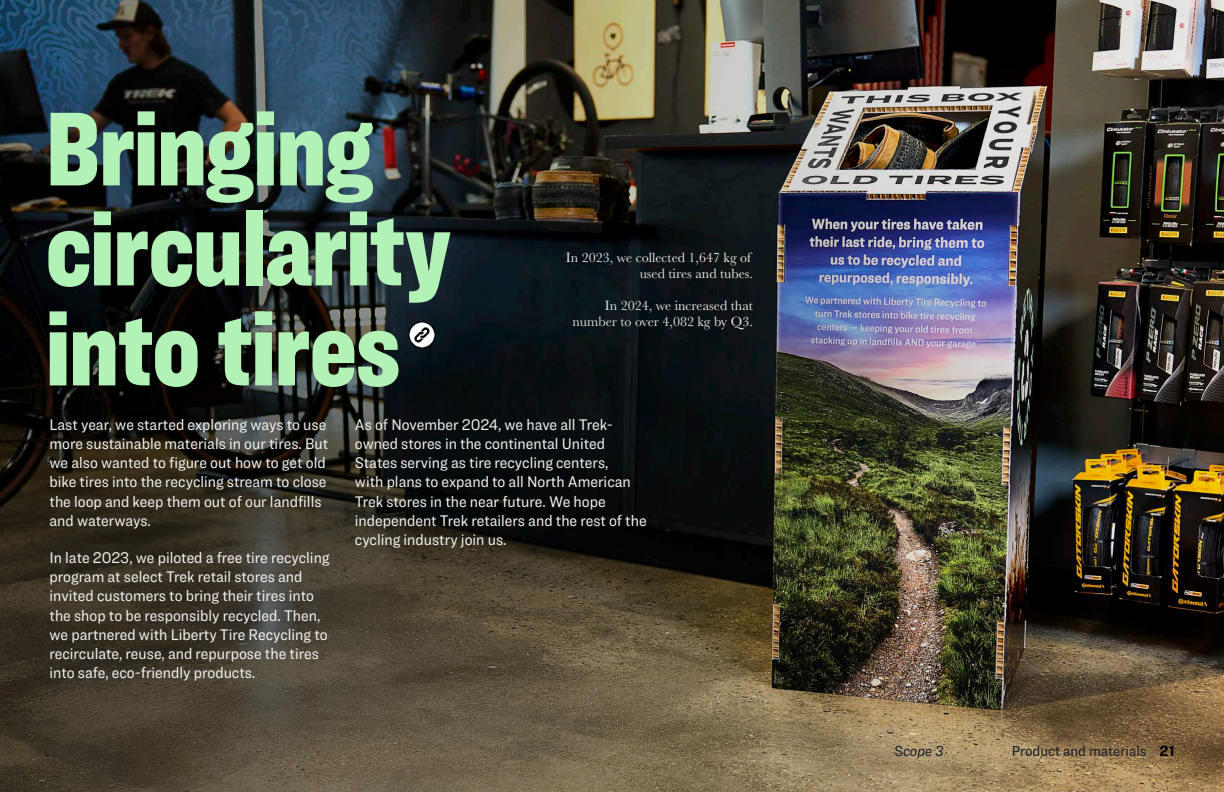
<style>
.page{position:relative;width:1224px;height:792px;background:#fff}
.page>*{position:absolute;margin:0;border:0;box-sizing:border-box;transform-origin:0 0}
.t1{font:900 109px/100px "Ringside Compressed";letter-spacing:-.015em;color:#b3f2b7}
.t2{font:16px/19.2px "Ringside Narrow";color:#f2f2f0}
.t3{font:15px "Ringside Narrow";color:#101c28}
.t4{font:italic 15px "Ringside Narrow";color:#101c28}
.t5{font:14px/16px "Baskerville";color:#f2f2f0;text-align:right}
.s1{font-style:normal}
.s2{font-weight:500;color:#000}
</style>
<div class="page">
<img style="left:0;top:0;width:1224px;height:792px">
<div style="left:0;top:136px;width:894px;height:656px;background:#000;opacity:.75"></div>
<img style="left:407px;top:321px;width:29px;height:28px">
<h1 class="t1" style="left:46px;top:103px;width:407px">Bringing circularity into tires</h1>
<p class="t5" style="left:566px;top:250px;width:188px">In 2023, we collected 1,647 kg of used tires and tubes.</p>
<p class="t5" style="left:573px;top:298px;width:182px">In 2024, we increased that number to over 4,082 kg by Q3.</p>
<p class="t2" style="left:50px;top:415px;width:280px">Last year, we started exploring ways to use more sustainable materials in our tires. But we also wanted to figure out how to get old bike tires into the recycling stream to close the loop and keep them out of our landfills and waterways.</p>
<p class="t2" style="left:50px;top:549px;width:282px">In late 2023, we piloted a free tire recycling program at select Trek retail stores and invited customers to bring their tires into the shop to be responsibly recycled. Then, we partnered with Liberty Tire Recycling to recirculate, reuse, and repurpose the tires into safe, eco-friendly products.</p>
<p class="t2" style="left:355px;top:415px;width:293px">As of November 2024, we have all Trek&shy;owned stores in the continental United States serving as tire recycling centers,<br>with plans to expand to all North American Trek stores in the near future. We hope independent Trek retailers and the rest of the cycling industry join us.</p>
<p class="t4" style="left:894px;top:744px;width:51px"><span class="s1">S</span>cope 3</p>
<p class="t3" style="left:1012px;top:744px;width:164px">Product and materials <span class="s2">21</span></p>
</div>
